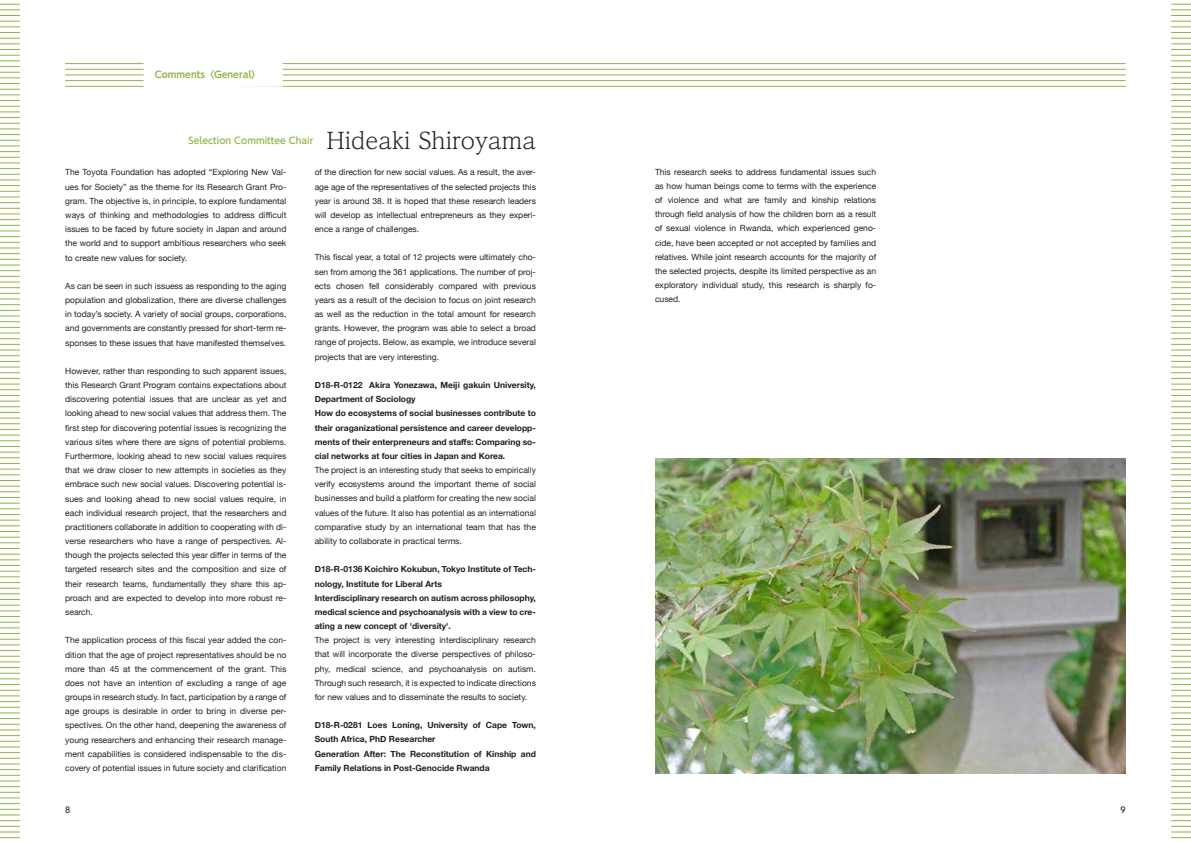
<style>
.page{position:relative;width:1191px;height:842px;background:#fff}
.page>*{position:absolute;margin:0;border:0;box-sizing:border-box;transform-origin:0 0}
.t1{font:300 22.7px "UD Reimin Pr 6 N";color:#231f20}
.t2{font:500 9.2px "UD Shin Go Pr 6 N";color:#8eb63e}
.t3{font:700 9.2px "UD Shin Go Pr 6 N De";color:#8eb63e}
.t4{font:500 9.2px "Avenir";color:#231f20}
.t5{font:8.5px/14.2px "Helvetica Neue";color:#231f20;text-align:justify}
.t6{font:700 8.5px/14.2px "Helvetica Neue";color:#231f20}
</style>
<div class="page">
<svg style="left:0;top:4px;width:20px;height:834px"></svg>
<svg style="left:1171px;top:4px;width:20px;height:834px"></svg>
<img style="left:655px;top:458px;width:470px;height:315px">
<hr style="left:65px;top:63px;width:1060px;height:1px;background:#8eb63e">
<hr style="left:65px;top:69px;width:1060px;height:1px;background:#8eb63e">
<hr style="left:65px;top:75px;width:1060px;height:1px;background:#8eb63e">
<hr style="left:65px;top:80px;width:1060px;height:1px;background:#8eb63e">
<hr style="left:65px;top:86px;width:1060px;height:1px;background:#8eb63e">
<svg style="left:143px;top:63px;width:140px;height:24px"></svg>
<p class="t3" style="left:155px;top:67px;width:107px">Comments〈General〉</p>
<p class="t2" style="left:189px;top:133px;width:126px">Selection Committee Chair</p>
<h1 class="t1" style="left:326px;top:122px;width:211px">Hideaki Shiroyama</h1>
<p class="t5" style="left:65px;top:165px;width:223px">The Toyota Foundation has adopted “Exploring New Val&shy;ues for Society” as the theme for its Research Grant Pro&shy;gram. The objective is, in principle, to explore fundamental ways of thinking and methodologies to address difficult issues to be faced by future society in Japan and around the world and to support ambitious researchers who seek to create new values for society.</p>
<p class="t5" style="left:65px;top:278px;width:223px">As can be seen in such issuess as responding to the aging population and globalization, there are diverse challenges in today’s society. A variety of social groups, corporations, and governments are constantly pressed for short-term re&shy;sponses to these issues that have manifested themselves.</p>
<p class="t5" style="left:65px;top:363px;width:223px">However, rather than responding to such apparent issues, this Research Grant Program contains expectations about discovering potential issues that are unclear as yet and looking ahead to new social values that address them. The first step for discovering potential issues is recognizing the various sites where there are signs of potential problems.<br>Furthermore, looking ahead to new social values requires that we draw closer to new attempts in societies as they embrace such new social values. Discovering potential is&shy;sues and looking ahead to new social values require, in each individual research project, that the researchers and practitioners collaborate in addition to cooperating with di&shy;verse researchers who have a range of perspectives. Al&shy;though the projects selected this year differ in terms of the targeted research sites and the composition and size of their research teams, fundamentally they share this ap&shy;proach and are expected to develop into more robust re&shy;search.</p>
<p class="t5" style="left:65px;top:633px;width:223px">The application process of this fiscal year added the con&shy;dition that the age of project representatives should be no more than 45 at the commencement of the grant. This does not have an intention of excluding a range of age groups in research study. In fact, participation by a range of age groups is desirable in order to bring in diverse per&shy;spectives. On the other hand, deepening the awareness of young researchers and enhancing their research manage&shy;ment capabilities is considered indispensable to the dis&shy;covery of potential issues in future society and clarification</p>
<p class="t5" style="left:315px;top:165px;width:223px">of the direction for new social values. As a result, the aver&shy;age age of the representatives of the selected projects this year is around 38. It is hoped that these research leaders will develop as intellectual entrepreneurs as they experi&shy;ence a range of challenges.</p>
<p class="t5" style="left:315px;top:250px;width:223px">This fiscal year, a total of 12 projects were ultimately cho&shy;sen from among the 361 applications. The number of proj&shy;ects chosen fell considerably compared with previous years as a result of the decision to focus on joint research as well as the reduction in the total amount for research grants. However, the program was able to select a broad range of projects. Below, as example, we introduce several projects that are very interesting.</p>
<p class="t6" style="left:315px;top:378px;width:223px">D18-R-0122 Akira Yonezawa, Meiji gakuin University, Department of Sociology<br>How do ecosystems of social businesses contribute to their oraganizational persistence and career developp&shy;ments of their enterpreneurs and staffs: Comparing so&shy;cial networks at four cities in Japan and Korea.</p>
<p class="t5" style="left:315px;top:462px;width:223px">The project is an interesting study that seeks to empirically verify ecosystems around the important theme of social businesses and build a platform for creating the new social values of the future. It also has potential as an international comparative study by an international team that has the ability to collaborate in practical terms.</p>
<p class="t6" style="left:315px;top:562px;width:223px">D18-R-0136 Koichiro Kokubun, Tokyo Institute of Tech&shy;nology, Institute for Liberal Arts<br>Interdisciplinary research on autism across philosophy, medical science and psychoanalysis with a view to cre&shy;ating a new concept of 'diversity'.</p>
<p class="t5" style="left:315px;top:632px;width:223px">The project is very interesting interdisciplinary research that will incorporate the diverse perspectives of philoso&shy;phy, medical science, and psychoanalysis on autism.<br>Through such research, it is expected to indicate directions for new values and to disseminate the results to society.</p>
<p class="t6" style="left:315px;top:718px;width:223px">D18-R-0281 Loes Loning, University of Cape Town, South Africa, PhD Researcher<br>Generation After: The Reconstitution of Kinship and Family Relations in Post-Genocide Rwanda</p>
<p class="t5" style="left:655px;top:164px;width:223px">This research seeks to address fundamental issues such as how human beings come to terms with the experience of violence and what are family and kinship relations through field analysis of how the children born as a result of sexual violence in Rwanda, which experienced geno&shy;cide, have been accepted or not accepted by families and relatives. While joint research accounts for the majority of the selected projects, despite its limited perspective as an exploratory individual study, this research is sharply fo&shy;cused.</p>
<p class="t4" style="left:65px;top:804px;width:7px">8</p>
<p class="t4" style="left:1120px;top:804px;width:7px">9</p>
</div>
